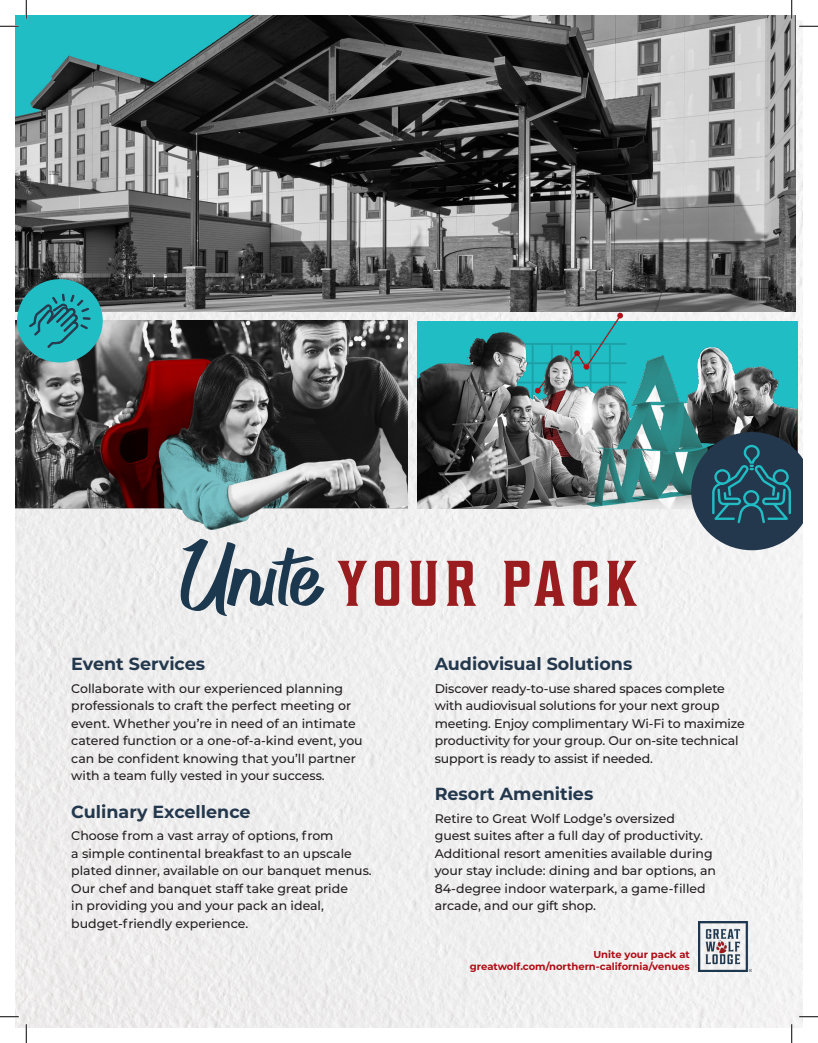
<style>
.page{position:relative;width:818px;height:1043px;background:#fff}
.page>*{position:absolute;margin:0;border:0;box-sizing:border-box;transform-origin:0 0}
.t1{font:700 17.5px "Montserrat";color:#24384d}
.t2{font:500 12.5px/17.5px "Montserrat";color:#231f20}
.t3{font:700 10px/12.5px "Montserrat";color:#b00d15;text-align:right}
</style>
<div class="page">
<img style="left:15px;top:20px;width:787px;height:1008px">
<img style="left:15px;top:15px;width:780px;height:296px">
<img style="left:698px;top:921px;width:53px;height:50px">
<div style="left:417px;top:321px;width:381px;height:187px;background:#21bdc4"></div>
<img style="left:15px;top:320px;width:392px;height:214px">
<div style="left:17px;top:279px;width:86px;height:83px;background:#21bdc4;border-radius:50%"></div>
<svg style="left:29px;top:293px;width:62px;height:61px"></svg>
<img style="left:532px;top:307px;width:93px;height:22px">
<img style="left:417px;top:329px;width:385px;height:179px">
<svg style="left:691px;top:432px;width:111px;height:118px;background:#375969"></svg>
<svg style="left:337px;top:561px;width:30px;height:45px"></svg>
<svg style="left:375px;top:561px;width:24px;height:45px"></svg>
<svg style="left:410px;top:561px;width:27px;height:45px"></svg>
<svg style="left:446px;top:561px;width:30px;height:45px"></svg>
<svg style="left:503px;top:561px;width:62px;height:45px"></svg>
<svg style="left:573px;top:561px;width:24px;height:45px"></svg>
<svg style="left:607px;top:561px;width:30px;height:45px"></svg>
<svg style="left:180px;top:538px;width:145px;height:78px"></svg>
<svg style="left:0;top:25px;width:19px;height:2px"></svg>
<svg style="left:799px;top:25px;width:19px;height:2px"></svg>
<svg style="left:0;top:1015px;width:19px;height:2px"></svg>
<svg style="left:799px;top:1015px;width:19px;height:2px"></svg>
<svg style="left:25px;top:0;width:2px;height:19px"></svg>
<svg style="left:25px;top:1024px;width:2px;height:18px"></svg>
<svg style="left:790px;top:0;width:2px;height:19px"></svg>
<svg style="left:790px;top:1024px;width:2px;height:18px"></svg>
<p class="t1" style="left:71px;top:651px;width:135px">Event Services</p>
<p class="t2" style="left:71px;top:679px;width:293px">Collaborate with our experienced planning professionals to craft the perfect meeting or event. Whether you’re in need of an intimate catered function or a one-of-a-kind event, you can be confident knowing that you’ll partner with a team fully vested in your success.</p>
<p class="t1" style="left:71px;top:798px;width:181px">Culinary Excellence</p>
<p class="t2" style="left:71px;top:826px;width:302px">Choose from a vast array of options, from<br>a simple continental breakfast to an upscale plated dinner, available on our banquet menus.<br>Our chef and banquet staff take great pride<br>in providing you and your pack an ideal, budget-friendly experience.</p>
<p class="t1" style="left:434px;top:651px;width:199px">Audiovisual Solutions</p>
<p class="t2" style="left:434px;top:679px;width:311px">Discover ready-to-use shared spaces complete with audiovisual solutions for your next group meeting. Enjoy complimentary Wi-Fi to maximize productivity for your group. Our on-site technical support is ready to assist if needed.</p>
<p class="t1" style="left:434px;top:781px;width:160px">Resort Amenities</p>
<p class="t2" style="left:434px;top:809px;width:283px">Retire to Great Wolf Lodge’s oversized<br>guest suites after a full day of productivity.<br>Additional resort amenities available during your stay include: dining and bar options, an 84-degree indoor waterpark, a game-filled arcade, and our gift shop.</p>
<p class="t3" style="left:470px;top:947px;width:221px">Unite your pack at greatwolf.com/northern-california/venues</p>
</div>
